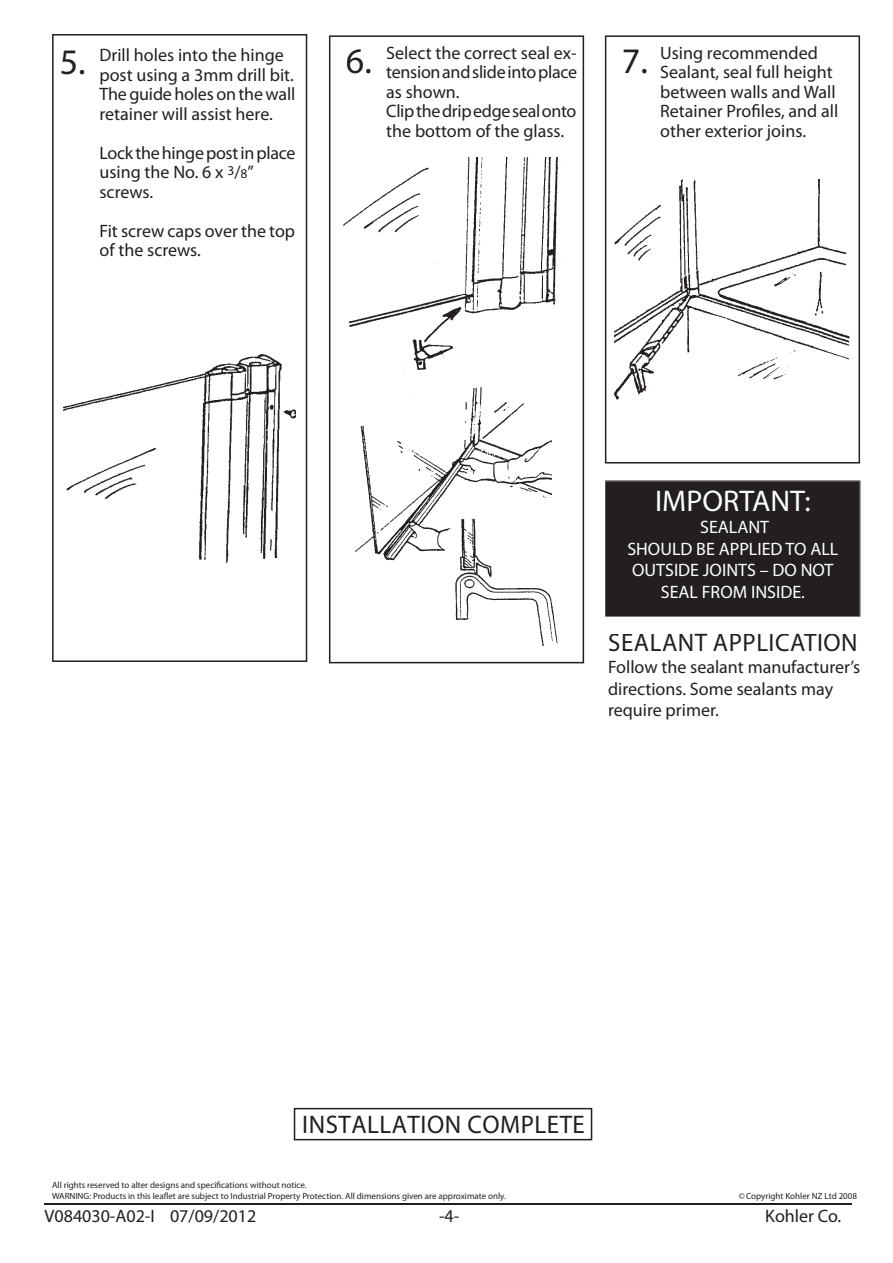
<style>
.page{position:relative;width:893px;height:1263px;background:#fff}
.page>*{position:absolute;margin:0;border:0;box-sizing:border-box;transform-origin:0 0}
.t1{font:36px "Myriad Pro";color:#231f20}
.t2{font:30px "Myriad Pro";color:#fff}
.t3{font:25.5px "Myriad Pro";letter-spacing:.02em;color:#231f20}
.t4{font:18px/19.5px "Myriad Pro";color:#231f20}
.t5{font:18px/21.6px "Myriad Pro";color:#fff;text-align:center}
.t6{font:9px/10.8px "Myriad Pro";color:#231f20}
.s1{font-size:13.5px}
</style>
<div class="page">
<hr style="left:44px;top:1203px;width:807px;height:2px;background:#231f20">
<svg style="left:605px;top:35px;width:255px;height:428px"></svg>
<svg style="left:329px;top:35px;width:255px;height:628px"></svg>
<svg style="left:52px;top:34px;width:255px;height:628px"></svg>
<div style="left:605px;top:480px;width:255px;height:137px;background:#231f20"></div>
<img style="left:63px;top:351px;width:232px;height:216px">
<img style="left:615px;top:179px;width:234px;height:220px">
<img style="left:340px;top:157px;width:234px;height:219px">
<img style="left:347px;top:381px;width:213px;height:268px">
<div style="left:294px;top:1108px;width:298px;height:32px;border:2px solid #231f20"></div>
<h1 class="t1" style="left:60px;top:39px;width:27px">5.</h1>
<p class="t4" style="left:660px;top:42px;width:180px">Using recommended<br>Sealant, seal full height between walls and Wall<br>Retainer Profiles, and all other exterior joins.</p>
<p class="t4" style="left:386px;top:42px;width:192px">Select the correct seal ex&shy;tensionandslideintoplace as shown.<br>Clipthedripedgesealonto the bottom of the glass.</p>
<p class="t4" style="left:99px;top:45px;width:197px">Drill holes into the hinge post using a 3mm drill bit.<br>Theguideholesonthewall retainer will assist here.</p>
<p class="t4" style="left:99px;top:142px;width:198px">Lockthehingepostinplace using the No. 6 x <sup>3</sup>/<span class="s1">8</span>” screws.</p>
<p class="t4" style="left:99px;top:220px;width:197px">Fit screw caps over the top of the screws.</p>
<h1 class="t1" style="left:346px;top:39px;width:27px">6.</h1>
<h1 class="t1" style="left:622px;top:39px;width:27px">7.</h1>
<h2 class="t2" style="left:655px;top:483px;width:157px">IMPORTANT:</h2>
<p class="t5" style="left:627px;top:516px;width:212px">SEALANT<br>SHOULD BE APPLIED TO ALL<br>OUTSIDE JOINTS – DO NOT<br>SEAL FROM INSIDE.</p>
<h3 class="t3" style="left:608px;top:627px;width:251px">SEALANT APPLICATION</h3>
<p class="t4" style="left:608px;top:656px;width:254px;line-height:21.6px">Follow the sealant manufacturer’s directions. Some sealants may require primer.</p>
<h3 class="t3" style="left:302px;top:1109px;width:284px">INSTALLATION COMPLETE</h3>
<p class="t6" style="left:52px;top:1179px;width:455px">All rights reserved to alter designs and specifications without notice.<br>WARNING: Products in this leaflet are subject to Industrial Property Protection. All dimensions given are approximate only.</p>
<p class="t6" style="left:739px;top:1190px;width:120px">©Copyright Kohler NZ Ltd 2008</p>
<p class="t4" style="left:44px;top:1206px;width:213px">V084030-A02-I 07/09/2012</p>
<p class="t4" style="left:439px;top:1206px;width:22px">-4-</p>
<p class="t4" style="left:765px;top:1206px;width:78px">Kohler Co.</p>
</div>
